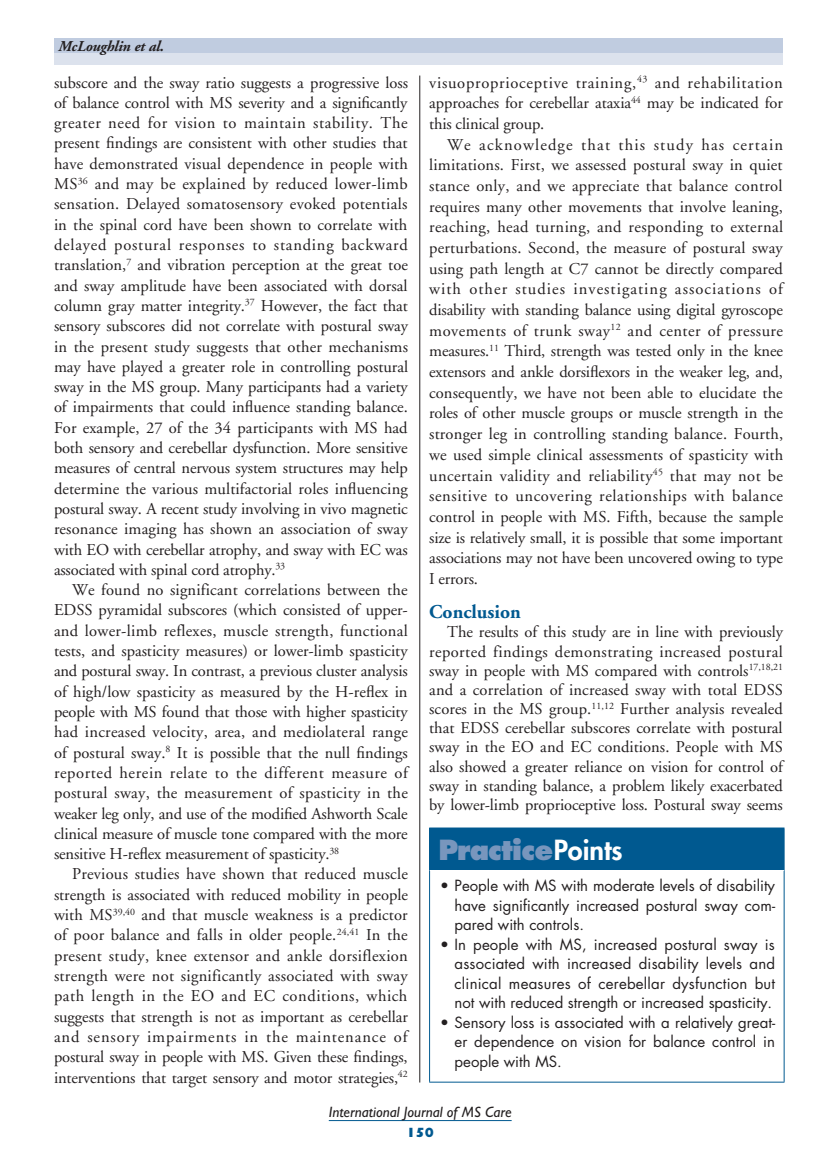
<style>
.page{position:relative;width:837px;height:1161px;background:#fff}
.page>*{position:absolute;margin:0;border:0;box-sizing:border-box;transform-origin:0 0}
.t1{font:800 27px "Futura";letter-spacing:-.035em;color:#7896bd}
.L1_Subhead__Blue{font:700 19.5px "Adobe Garamond";color:#005990}
.Text{font:16.5px/20.2px "Adobe Garamond";letter-spacing:-.01em;color:#231f20;text-align:justify}
.Text-2{font:15px/19.5px "Futura";color:#231f20;text-align:justify}
.t2{font:italic 15px "Gill Sans";color:#231f20}
.Running_Head{font:italic 700 15px "Adobe Garamond";letter-spacing:-.01em;color:#231f20}
.t3{font:800 13.5px "Gill Sans";color:#005990}
.s1{color:#fff}
</style>
<div class="page">
<div style="left:54px;top:53px;width:729px;height:12px;background:#dce2ed"></div>
<hr style="left:329px;top:1120px;width:183px;height:1px;background:#005990">
<div style="left:54px;top:38px;width:729px;height:15px;background:#c0cce0"></div>
<hr style="left:419px;top:76px;width:1px;height:1007px;background:#231f20">
<div style="left:430px;top:828px;width:354px;height:43px;background:#005990"></div>
<hr style="left:429px;top:828px;width:1px;height:43px;background:#005990">
<hr style="left:784px;top:828px;width:1px;height:43px;background:#005990">
<hr style="left:429px;top:871px;width:1px;height:211px;background:#005990">
<hr style="left:784px;top:871px;width:1px;height:211px;background:#005990">
<hr style="left:429px;top:1082px;width:356px;height:1px;background:#005990">
<hr style="left:430px;top:870px;width:354px;height:1px;background:#fff">
<p class="Running_Head" style="left:58px;top:38px;width:107px">McLoughlin et al.</p>
<p class="Text" style="left:54px;top:73px;width:356px">subscore and the sway ratio suggests a progressive loss of balance control with MS severity and a significantly greater need for vision to maintain stability. The present findings are consistent with other studies that have demonstrated visual dependence in people with MS<sup>36</sup> and may be explained by reduced lower-limb sensation. Delayed somatosensory evoked potentials in the spinal cord have been shown to correlate with delayed postural responses to standing backward translation,<sup>7</sup> and vibration perception at the great toe and sway amplitude have been associated with dorsal column gray matter integrity.<sup>37</sup> However, the fact that sensory subscores did not correlate with postural sway in the present study suggests that other mechanisms may have played a greater role in controlling postural sway in the MS group. Many participants had a variety of impairments that could influence standing balance.<br>For example, 27 of the 34 participants with MS had both sensory and cerebellar dysfunction. More sensitive measures of central nervous system structures may help determine the various multifactorial roles influencing postural sway. A recent study involving in vivo magnetic resonance imaging has shown an association of sway with EO with cerebellar atrophy, and sway with EC was associated with spinal cord atrophy.<sup>33</sup></p>
<p class="Text" style="left:54px;top:580px;width:355px;text-indent:18px">We found no significant correlations between the EDSS pyramidal subscores (which consisted of upper&shy;and lower-limb reflexes, muscle strength, functional tests, and spasticity measures) or lower-limb spasticity and postural sway. In contrast, a previous cluster analysis of high/low spasticity as measured by the H-reflex in people with MS found that those with higher spasticity had increased velocity, area, and mediolateral range of postural sway.<sup>8</sup> It is possible that the null findings reported herein relate to the different measure of postural sway, the measurement of spasticity in the weaker leg only, and use of the modified Ashworth Scale clinical measure of muscle tone compared with the more sensitive H-reflex measurement of spasticity.<sup>38</sup></p>
<p class="Text" style="left:54px;top:865px;width:356px;text-indent:18px">Previous studies have shown that reduced muscle strength is associated with reduced mobility in people with MS<sup>39,40</sup> and that muscle weakness is a predictor of poor balance and falls in older people.<sup>24,41</sup> In the present study, knee extensor and ankle dorsiflexion strength were not significantly associated with sway path length in the EO and EC conditions, which suggests that strength is not as important as cerebellar and sensory impairments in the maintenance of postural sway in people with MS. Given these findings, interventions that target sensory and motor strategies,<sup>42</sup></p>
<p class="Text" style="left:429px;top:72px;width:355px;line-height:20.7px">visuoproprioceptive training,<sup>43</sup> and rehabilitation approaches for cerebellar ataxia<sup>44</sup> may be indicated for this clinical group.</p>
<p class="Text" style="left:429px;top:134px;width:356px;line-height:20.7px;text-indent:18px">We acknowledge that this study has certain limitations. First, we assessed postural sway in quiet stance only, and we appreciate that balance control requires many other movements that involve leaning, reaching, head turning, and responding to external perturbations. Second, the measure of postural sway using path length at C7 cannot be directly compared with other studies investigating associations of disability with standing balance using digital gyroscope movements of trunk sway<sup>12</sup> and center of pressure measures.<sup>11</sup> Third, strength was tested only in the knee extensors and ankle dorsiflexors in the weaker leg, and, consequently, we have not been able to elucidate the roles of other muscle groups or muscle strength in the stronger leg in controlling standing balance. Fourth, we used simple clinical assessments of spasticity with uncertain validity and reliability<sup>45</sup> that may not be sensitive to uncovering relationships with balance control in people with MS. Fifth, because the sample size is relatively small, it is possible that some important associations may not have been uncovered owing to type I errors.</p>
<p class="L1_Subhead__Blue" style="left:429px;top:601px;width:93px">Conclusion</p>
<p class="Text" style="left:429px;top:623px;width:355px;line-height:19.2px;text-indent:18px">The results of this study are in line with previously reported findings demonstrating increased postural sway in people with MS compared with controls<sup>17,18,21 </sup>and a correlation of increased sway with total EDSS scores in the MS group.<sup>11,12</sup> Further analysis revealed that EDSS cerebellar subscores correlate with postural sway in the EO and EC conditions. People with MS also showed a greater reliance on vision for control of sway in standing balance, a problem likely exacerbated by lower-limb proprioceptive loss. Postural sway seems</p>
<p class="t1" style="left:439px;top:833px;width:186px">Practice<span class="s1">Points</span></p>
<p class="Text-2" style="left:455px;top:876px;width:322px;text-indent:-15px">• People with MS with moderate levels of disability have significantly increased postural sway com&shy;pared with controls.</p>
<p class="Text-2" style="left:455px;top:934px;width:322px;text-indent:-15px">• In people with MS, increased postural sway is associated with increased disability levels and clinical measures of cerebellar dysfunction but not with reduced strength or increased spasticity.</p>
<p class="Text-2" style="left:455px;top:1012px;width:322px;text-indent:-15px">• Sensory loss is associated with a relatively great&shy;er dependence on vision for balance control in people with MS.</p>
<p class="t2" style="left:329px;top:1104px;width:184px">International Journal of MS Care</p>
<p class="t3" style="left:407px;top:1124px;width:29px">150</p>
</div>
